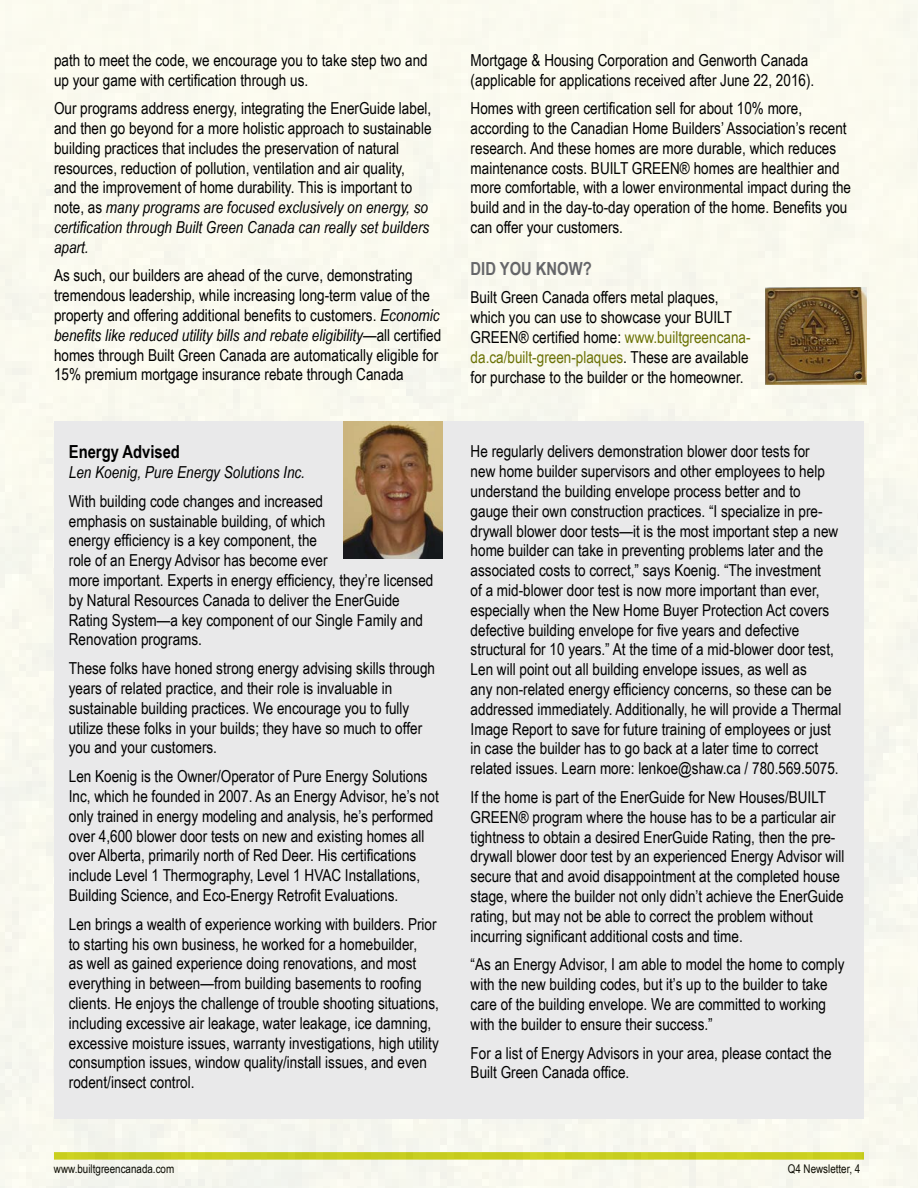
<style>
.page{position:relative;width:918px;height:1188px;background:#fafaef}
.page>*{position:absolute;margin:0;border:0;box-sizing:border-box;transform-origin:0 0}
.t1{font:700 18px "Arial Narrow";color:#000}
.t2{font:700 18px "Arial Narrow";color:#656669}
.t3{font:16.5px/19.8px "Arial Narrow";color:#000}
.t4{font:italic 16.5px "Arial Narrow";color:#000}
.t5{font:12px "Arial Narrow";color:#000}
.s1{font-style:italic}
.s2{color:#6b7205}
</style>
<div class="page">
<div style="left:54px;top:422px;width:810px;height:697px;background:#e9e9ea"></div>
<img style="left:344px;top:422px;width:98px;height:136px">
<img style="left:765px;top:287px;width:102px;height:98px">
<p class="t3" style="left:54px;top:50px;width:375px">path to meet the code, we encourage you to take step two and up your game with certification through us.</p>
<p class="t3" style="left:54px;top:98px;width:379px">Our programs address energy, integrating the EnerGuide label, and then go beyond for a more holistic approach to sustainable building practices that includes the preservation of natural resources, reduction of pollution, ventilation and air quality, and the improvement of home durability. This is important to note, as <span class="s1">many programs are focused exclusively on energy, so certification through Built Green Canada can really set builders apart.</span></p>
<p class="t3" style="left:54px;top:265px;width:389px">As such, our builders are ahead of the curve, demonstrating tremendous leadership, while increasing long-term value of the property and offering additional benefits to customers. <span class="s1">Economic benefits like reduced utility bills and rebate eligibility</span>—all certified homes through Built Green Canada are automatically eligible for 15% premium mortgage insurance rebate through Canada</p>
<p class="t1" style="left:69px;top:438px;width:113px">Energy Advised</p>
<p class="t4" style="left:69px;top:461px;width:238px">Len Koenig, Pure Energy Solutions Inc.</p>
<p class="t3" style="left:69px;top:491px;width:366px">With building code changes and increased<br>emphasis on sustainable building, of which<br>energy efficiency is a key component, the<br>role of an Energy Advisor has become ever<br>more important. Experts in energy efficiency, they’re licensed by Natural Resources Canada to deliver the EnerGuide Rating System—a key component of our Single Family and Renovation programs.</p>
<p class="t3" style="left:69px;top:658px;width:368px">These folks have honed strong energy advising skills through years of related practice, and their role is invaluable in sustainable building practices. We encourage you to fully utilize these folks in your builds; they have so much to offer you and your customers.</p>
<p class="t3" style="left:69px;top:766px;width:371px">Len Koenig is the Owner/Operator of Pure Energy Solutions Inc, which he founded in 2007. As an Energy Advisor, he’s not only trained in energy modeling and analysis, he’s performed over 4,600 blower door tests on new and existing homes all over Alberta, primarily north of Red Deer. His certifications include Level 1 Thermography, Level 1 HVAC Installations, Building Science, and Eco-Energy Retrofit Evaluations.</p>
<p class="t3" style="left:69px;top:914px;width:372px">Len brings a wealth of experience working with builders. Prior to starting his own business, he worked for a homebuilder,<br>as well as gained experience doing renovations, and most everything in between—from building basements to roofing clients. He enjoys the challenge of trouble shooting situations, including excessive air leakage, water leakage, ice damning, excessive moisture issues, warranty investigations, high utility consumption issues, window quality/install issues, and even rodent/insect control.</p>
<p class="t3" style="left:471px;top:50px;width:345px">Mortgage &amp; Housing Corporation and Genworth Canada (applicable for applications received after June 22, 2016).</p>
<p class="t3" style="left:471px;top:98px;width:382px">Homes with green certification sell for about 10% more, according to the Canadian Home Builders’ Association’s recent research. And these homes are more durable, which reduces maintenance costs. BUILT GREEN® homes are healthier and more comfortable, with a lower environmental impact during the build and in the day-to-day operation of the home. Benefits you can offer your customers.</p>
<p class="t2" style="left:471px;top:255px;width:123px">DID YOU KNOW?</p>
<p class="t3" style="left:471px;top:287px;width:281px">Built Green Canada offers metal plaques, which you can use to showcase your BUILT GREEN® certified home: <span class="s2">www.builtgreencana&shy;da.ca/built-green-plaques</span>. These are available for purchase to the builder or the homeowner.</p>
<p class="t3" style="left:471px;top:441px;width:372px">He regularly delivers demonstration blower door tests for<br>new home builder supervisors and other employees to help understand the building envelope process better and to gauge their own construction practices. “I specialize in pre&shy;drywall blower door tests—it is the most important step a new home builder can take in preventing problems later and the associated costs to correct,” says Koenig. “The investment<br>of a mid-blower door test is now more important than ever, especially when the New Home Buyer Protection Act covers defective building envelope for five years and defective structural for 10 years.” At the time of a mid-blower door test, Len will point out all building envelope issues, as well as<br>any non-related energy efficiency concerns, so these can be addressed immediately. Additionally, he will provide a Thermal Image Report to save for future training of employees or just in case the builder has to go back at a later time to correct related issues. Learn more: lenkoe@shaw.ca / 780.569.5075.</p>
<p class="t3" style="left:471px;top:787px;width:375px">If the home is part of the EnerGuide for New Houses/BUILT GREEN® program where the house has to be a particular air tightness to obtain a desired EnerGuide Rating, then the pre&shy;drywall blower door test by an experienced Energy Advisor will secure that and avoid disappointment at the completed house stage, where the builder not only didn’t achieve the EnerGuide rating, but may not be able to correct the problem without incurring significant additional costs and time.</p>
<p class="t3" style="left:471px;top:954px;width:375px">“As an Energy Advisor, I am able to model the home to comply with the new building codes, but it’s up to the builder to take care of the building envelope. We are committed to working with the builder to ensure their success.”</p>
<p class="t3" style="left:471px;top:1042px;width:363px">For a list of Energy Advisors in your area, please contact the<br>Built Green Canada office.</p>
<p class="t5" style="left:54px;top:1160px;width:122px">www.builtgreencanada.com</p>
<p class="t5" style="left:788px;top:1160px;width:74px">Q4 Newsletter, 4</p>
</div>
